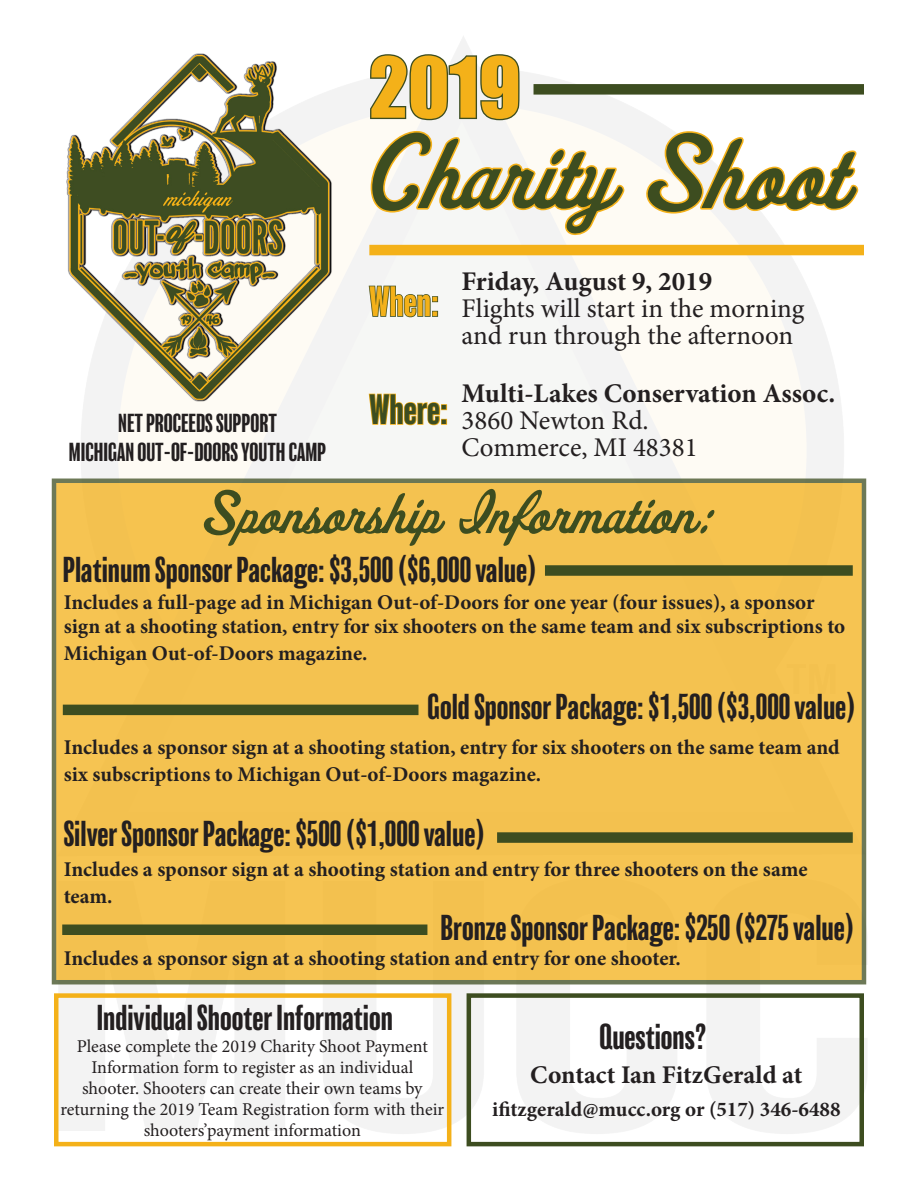
<style>
.page{position:relative;width:918px;height:1188px;background:#fff}
.page>*{position:absolute;margin:0;border:0;box-sizing:border-box;transform-origin:0 0}
.t1{font:98.7px "Fenway Park JF";color:#3d4d20}
.t2{font:77.25px "Impact";color:#f4b119}
.t3{font:56.85px "Fenway Park JF";color:#3d4d20}
.t4{font:condensed 39px "Balboa";color:#3d4d20}
.t5{font:condensed 39px "Balboa";color:#f4b119}
.t6{font:condensed 33.15px "Balboa";color:#231f20}
.t7{font:27px/27px "Minion Pro";color:#231f20}
.t8{font:700 27px/27px "Minion Pro";color:#231f20}
.t9{font:700 25.5px "Minion Pro";color:#231f20}
.t10{font:condensed 24px/28.8px "Balboa";color:#231f20;text-align:center}
.t11{font:700 21px/27px "Minion Pro";color:#231f20}
.t12{font:18px/21px "Minion Pro";letter-spacing:-.005em;color:#231f20;text-align:center}
.s1{font-weight:400}
</style>
<div class="page">
<img style="left:51px;top:36px;width:816px;height:1111px">
<svg style="left:389px;top:53px;width:132px;height:69px"></svg>
<svg style="left:389px;top:129px;width:238px;height:109px"></svg>
<svg style="left:647px;top:129px;width:214px;height:86px"></svg>
<img style="left:51px;top:36px;width:338px;height:436px">
<div style="left:534px;top:84px;width:330px;height:11px;background:#3d4d20"></div>
<div style="left:369px;top:245px;width:495px;height:10px;background:#f4b119"></div>
<svg style="left:368px;top:285px;width:70px;height:33px"></svg>
<svg style="left:368px;top:393px;width:79px;height:33px"></svg>
<div style="left:52px;top:479px;width:814px;height:505px;background:#f4c250;border:4px solid #3d4d20"></div>
<div style="left:545px;top:565px;width:308px;height:11px;background:#3d4d20"></div>
<div style="left:63px;top:705px;width:355px;height:10px;background:#3d4d20"></div>
<div style="left:497px;top:832px;width:356px;height:11px;background:#3d4d20"></div>
<div style="left:62px;top:925px;width:365px;height:10px;background:#3d4d20"></div>
<div style="left:54px;top:993px;width:397px;height:153px;border:4px solid #f4b119"></div>
<div style="left:467px;top:993px;width:397px;height:153px;border:4px solid #3d4d20"></div>
<p class="t2" style="left:369px;top:28px;width:153px">2019</p>
<p class="t1" style="left:365px;top:110px;width:482px">Charity Shoot</p>
<p class="t8" style="left:462px;top:268px;width:252px">Friday, August 9, 2019</p>
<p class="t7" style="left:462px;top:295px;width:344px">Flights will start in the morning and run through the afternoon</p>
<p class="t8" style="left:462px;top:379px;width:375px">Multi-Lakes Conservation Assoc.<br><span class="s1">3860 Newton Rd.</span></p>
<p class="t7" style="left:462px;top:434px;width:238px">Commerce, MI 48381</p>
<p class="t3" style="left:201px;top:477px;width:517px">Sponsorship Information:</p>
<p class="t6" style="left:63px;top:552px;width:475px">Platinum Sponsor Package: $3,500 ($6,000 value)</p>
<p class="t5" style="left:369px;top:282px;width:71px">When:</p>
<p class="t4" style="left:369px;top:390px;width:80px">Where:</p>
<p class="t10" style="left:69px;top:409px;width:259px">NET PROCEEDS SUPPORT<br>MICHIGAN OUT-OF-DOORS YOUTH CAMP</p>
<p class="t11" style="left:64px;top:590px;width:783px;line-height:24px">Includes a full-page ad in Michigan Out-of-Doors for one year (four issues), a sponsor sign at a shooting station, entry for six shooters on the same team and six subscriptions to</p>
<p class="t11" style="left:64px;top:640px;width:305px">Michigan Out-of-Doors magazine.</p>
<p class="t6" style="left:427px;top:690px;width:430px">Gold Sponsor Package: $1,500 ($3,000 value)</p>
<p class="t11" style="left:64px;top:733px;width:778px">Includes a sponsor sign at a shooting station, entry for six shooters on the same team and six subscriptions to Michigan Out-of-Doors magazine.</p>
<p class="t6" style="left:64px;top:816px;width:423px">Silver Sponsor Package: $500 ($1,000 value)</p>
<p class="t11" style="left:64px;top:855px;width:745px">Includes a sponsor sign at a shooting station and entry for three shooters on the same team.</p>
<p class="t6" style="left:440px;top:911px;width:415px">Bronze Sponsor Package: $250 ($275 value)</p>
<p class="t11" style="left:64px;top:945px;width:619px">Includes a sponsor sign at a shooting station and entry for one shooter.</p>
<p class="t6" style="left:97px;top:1001px;width:298px">Individual Shooter Information</p>
<p class="t12" style="left:60px;top:1035px;width:385px">Please complete the 2019 Charity Shoot Payment Information form to register as an individual<br>shooter. Shooters can create their own teams by returning the 2019 Team Registration form with their shooters’payment information</p>
<p class="t6" style="left:599px;top:1020px;width:109px">Questions?</p>
<p class="t9" style="left:530px;top:1056px;width:274px">Contact Ian FitzGerald at</p>
<p class="t11" style="left:492px;top:1095px;width:350px">ifitzgerald@mucc.org or (517) 346-6488</p>
</div>
